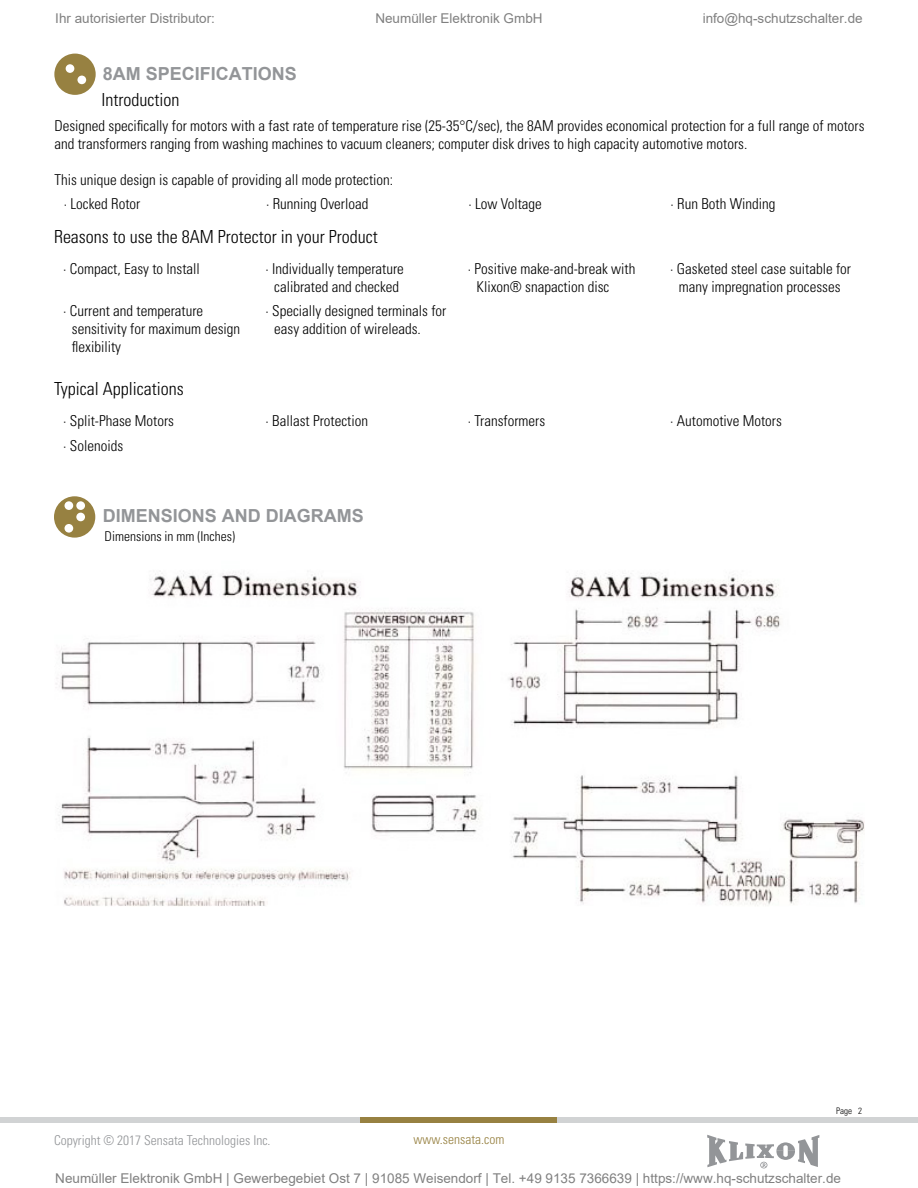
<style>
.page{position:relative;width:918px;height:1188px;background:#fff}
.page>*{position:absolute;margin:0;border:0;box-sizing:border-box;transform-origin:0 0}
.t1{font:300 condensed 18px "Univers";color:#000}
.t2{font:700 18px "Arial";color:#939598}
.t3{font:300 condensed 15px/18px "Univers";color:#000}
.t4{font:13.5px "Arial";color:#808080}
.t5{font:300 condensed 13.5px "Univers";color:#939598}
.t6{font:300 condensed 13.5px "Univers";color:#000}
.t7{font:300 condensed 13.5px "Univers";color:#978141}
.t8{font:300 condensed 9px "Univers";color:#000}
</style>
<div class="page">
<div style="left:0;top:1117px;width:918px;height:6px;background:#d1d3d4"></div>
<div style="left:361px;top:1117px;width:196px;height:6px;background:#978141"></div>
<svg style="left:707px;top:1135px;width:112px;height:33px"></svg>
<svg style="left:54px;top:54px;width:42px;height:41px"></svg>
<svg style="left:54px;top:496px;width:41px;height:42px"></svg>
<img style="left:56px;top:571px;width:808px;height:335px">
<p class="t4" style="left:55px;top:9px;width:161px">Ihr autorisierter Distributor:</p>
<p class="t4" style="left:375px;top:9px;width:169px">Neumüller Elektronik GmbH</p>
<p class="t4" style="left:703px;top:9px;width:162px">info@hq-schutzschalter.de</p>
<p class="t2" style="left:103px;top:61px;width:196px">8AM SPECIFICATIONS</p>
<p class="t1" style="left:102px;top:89px;width:79px">Introduction</p>
<p class="t3" style="left:54px;top:116px;width:812px">Designed specifically for motors with a fast rate of temperature rise (25-35°C/sec), the 8AM provides economical protection for a full range of motors and transformers ranging from washing machines to vacuum cleaners; computer disk drives to high capacity automotive motors.</p>
<p class="t3" style="left:64px;top:167px;width:331px;line-height:24.2px;text-indent:-9px">This unique design is capable of providing all mode protection: · Locked Rotor</p>
<p class="t3" style="left:266px;top:194px;width:104px">· Running Overload</p>
<p class="t3" style="left:468px;top:194px;width:75px">· Low Voltage</p>
<p class="t3" style="left:671px;top:194px;width:106px">· Run Both Winding</p>
<p class="t1" style="left:54px;top:226px;width:325px">Reasons to use the 8AM Protector in your Product</p>
<p class="t3" style="left:63px;top:260px;width:138px">· Compact, Easy to Install</p>
<p class="t3" style="left:266px;top:260px;width:140px;text-align:center">· Individually temperature calibrated and checked</p>
<p class="t3" style="left:477px;top:260px;width:160px;text-indent:-9px">· Positive make-and-break with<br>Klixon® snapaction disc</p>
<p class="t3" style="left:670px;top:260px;width:182px;text-align:center">· Gasketed steel case suitable for many impregnation processes</p>
<p class="t3" style="left:72px;top:301px;width:170px;text-indent:-9px">· Current and temperature sensitivity for maximum design flexibility</p>
<p class="t3" style="left:274px;top:301px;width:174px;text-indent:-9px">· Specially designed terminals for easy addition of wireleads.</p>
<p class="t1" style="left:54px;top:378px;width:131px">Typical Applications</p>
<p class="t3" style="left:63px;top:412px;width:112px">· Split-Phase Motors</p>
<p class="t3" style="left:266px;top:412px;width:104px">· Ballast Protection</p>
<p class="t3" style="left:468px;top:412px;width:79px">· Transformers</p>
<p class="t3" style="left:670px;top:412px;width:113px">· Automotive Motors</p>
<p class="t3" style="left:63px;top:437px;width:61px">· Solenoids</p>
<p class="t2" style="left:103px;top:504px;width:262px">DIMENSIONS AND DIAGRAMS</p>
<p class="t6" style="left:105px;top:528px;width:132px">Dimensions in mm (Inches)</p>
<p class="t5" style="left:54px;top:1132px;width:218px">Copyright © 2017 Sensata Technologies Inc.</p>
<p class="t7" style="left:414px;top:1131px;width:92px">www.sensata.com</p>
<p class="t8" style="left:836px;top:1105px;width:27px">Page 2</p>
<p class="t4" style="left:55px;top:1169px;width:787px">Neumüller Elektronik GmbH | Gewerbegebiet Ost 7 | 91085 Weisendorf | Tel. +49 9135 7366639 | https://www.hq-schutzschalter.de</p>
</div>
